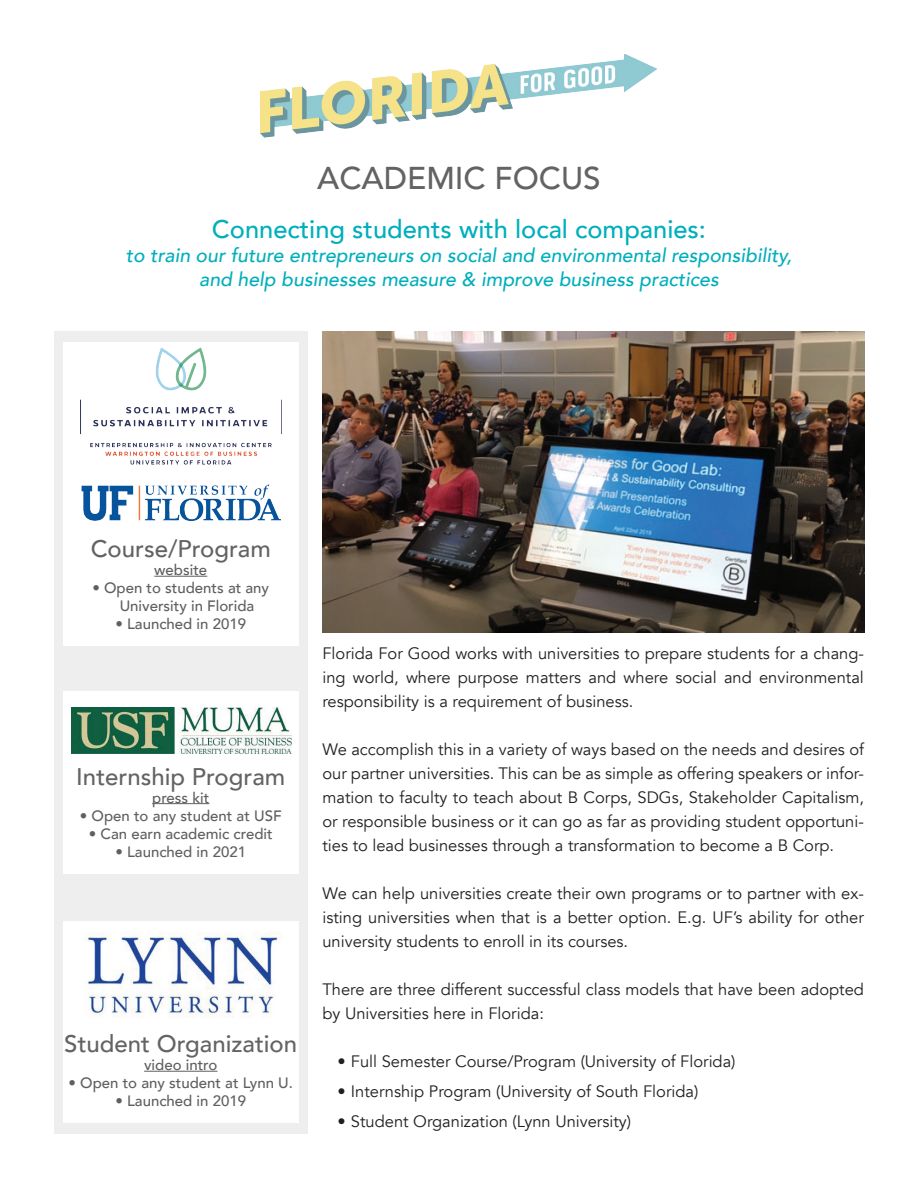
<style>
.page{position:relative;width:918px;height:1188px;background:#fff}
.page>*{position:absolute;margin:0;border:0;box-sizing:border-box;transform-origin:0 0}
.t1{font:500 31.5px "Avenir";color:#636366}
.t2{font:500 25.5px "Avenir";color:#00afbc}
.t3{font:500 24px "Avenir";color:#636366}
.t4{font:italic 500 19.5px/24px "Avenir";color:#00afbc;text-align:center}
.t5{font:16.5px/24px "Avenir";color:#231f20;text-align:justify}
.t6{font:500 15px/18px "Avenir";color:#5f5f62}
</style>
<div class="page">
<img style="left:261px;top:54px;width:396px;height:84px">
<img style="left:322px;top:331px;width:543px;height:301px">
<div style="left:54px;top:331px;width:254px;height:803px;background:#eeeeef"></div>
<div style="left:63px;top:342px;width:236px;height:304px;background:#fff"></div>
<div style="left:63px;top:691px;width:236px;height:183px;background:#fff"></div>
<div style="left:63px;top:922px;width:236px;height:201px;background:#fff"></div>
<img style="left:72px;top:708px;width:219px;height:45px">
<img style="left:81px;top:348px;width:200px;height:173px">
<img style="left:84px;top:932px;width:196px;height:86px">
<hr style="left:154px;top:576px;width:53px;height:1px;background:#5f5f62">
<hr style="left:152px;top:803px;width:57px;height:1px;background:#5f5f62">
<hr style="left:144px;top:1071px;width:73px;height:1px;background:#5f5f62">
<h1 class="t1" style="left:317px;top:151px;width:285px">ACADEMIC FOCUS</h1>
<h2 class="t2" style="left:212px;top:207px;width:496px">Connecting students with local companies:</h2>
<p class="t4" style="left:126px;top:243px;width:668px">to train our future entrepreneurs on social and environmental responsibility, and help businesses measure &amp; improve business practices</p>
<h3 class="t3" style="left:91px;top:528px;width:182px">Course/Program</h3>
<p class="t6" style="left:154px;top:560px;width:55px">website</p>
<p class="t6" style="left:120px;top:578px;width:151px;text-indent:-27px">• Open to students at any<br>University in Florida</p>
<p class="t6" style="left:115px;top:614px;width:132px">• Launched in 2019</p>
<h3 class="t3" style="left:76px;top:755px;width:210px">Internship Program</h3>
<p class="t6" style="left:152px;top:787px;width:59px">press kit</p>
<p class="t6" style="left:80px;top:805px;width:203px">• Open to any student at USF</p>
<p class="t6" style="left:89px;top:823px;width:185px">• Can earn academic credit</p>
<p class="t6" style="left:115px;top:841px;width:132px">• Launched in 2021</p>
<h3 class="t3" style="left:64px;top:1023px;width:234px">Student Organization</h3>
<p class="t6" style="left:144px;top:1055px;width:75px">video intro</p>
<p class="t6" style="left:69px;top:1073px;width:226px">• Open to any student at Lynn U.</p>
<p class="t6" style="left:115px;top:1091px;width:132px">• Launched in 2019</p>
<p class="t5" style="left:322px;top:642px;width:543px">Florida For Good works with universities to prepare students for a chang&shy;ing world, where purpose matters and where social and environmental responsibility is a requirement of business.</p>
<p class="t5" style="left:322px;top:738px;width:543px">We accomplish this in a variety of ways based on the needs and desires of our partner universities. This can be as simple as offering speakers or infor&shy;mation to faculty to teach about B Corps, SDGs, Stakeholder Capitalism, or responsible business or it can go as far as providing student opportuni&shy;ties to lead businesses through a transformation to become a B Corp.</p>
<p class="t5" style="left:322px;top:882px;width:543px">We can help universities create their own programs or to partner with ex&shy;isting universities when that is a better option. E.g. UF’s ability for other university students to enroll in its courses.</p>
<p class="t5" style="left:322px;top:978px;width:543px">There are three different successful class models that have been adopted by Universities here in Florida:</p>
<p class="t5" style="left:337px;top:1050px;width:400px">• Full Semester Course/Program (University of Florida)</p>
<p class="t5" style="left:337px;top:1080px;width:362px">• Internship Program (University of South Florida)</p>
<p class="t5" style="left:337px;top:1110px;width:295px">• Student Organization (Lynn University)</p>
</div>
